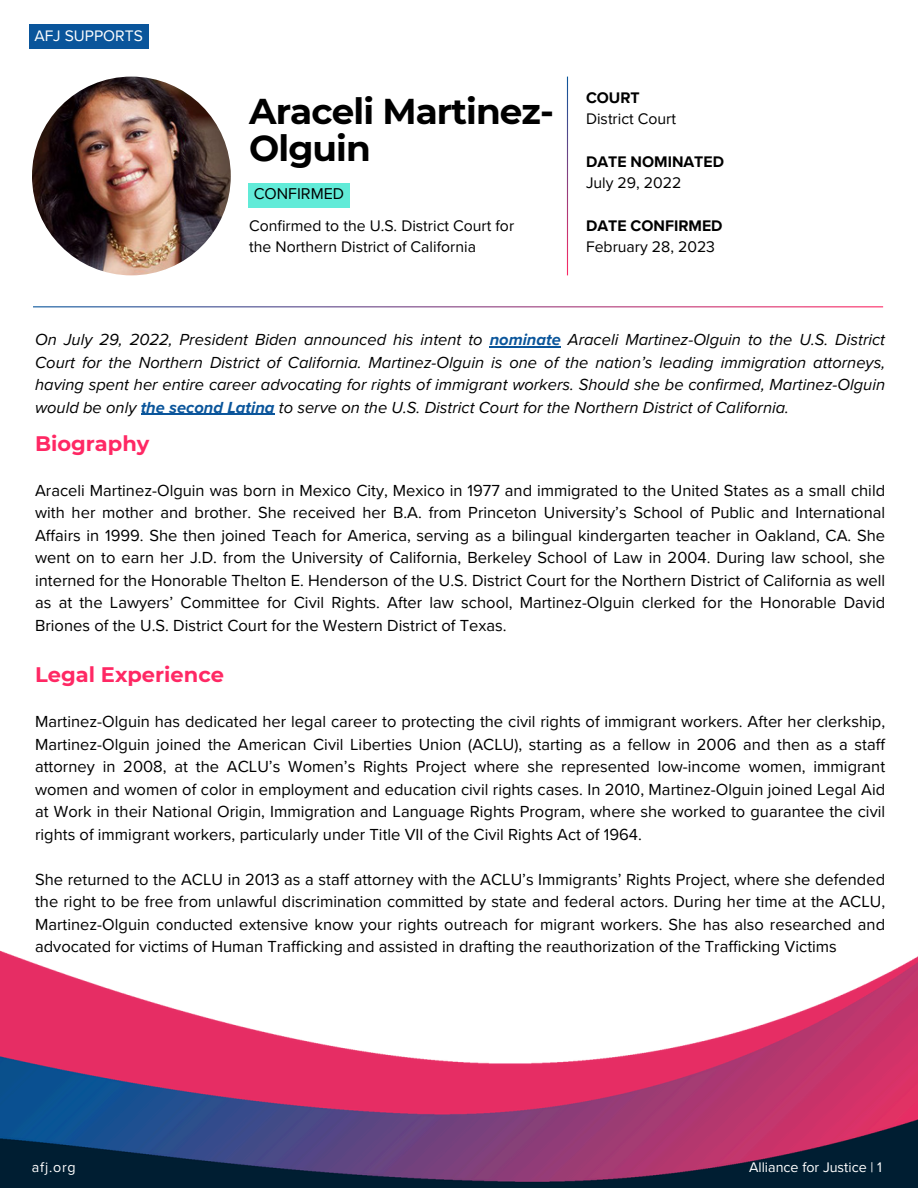
<style>
.page{position:relative;width:918px;height:1188px;background:#fff}
.page>*{position:absolute;margin:0;border:0;box-sizing:border-box;transform-origin:0 0}
.t1{font:700 35.85px/37.2px "Montserrat";letter-spacing:-.025em;color:#000}
.t2{font:700 21px "Montserrat";color:#ff2864}
.t3{font:16.5px/22.5px "Proxima Nova";color:#000;text-align:justify}
.t4{font:italic 16.5px/22.5px "Proxima Nova";color:#000;text-align:justify}
.t5{font:16.05px "Proxima Nova";color:#000}
.t6{font:15.75px/21.3px "Proxima Nova";color:#000}
.t7{font:700 15.75px/21.3px "Proxima Nova";color:#000}
.t8{font:15.6px "Proxima Nova";color:#fff}
.t9{font:14.25px "Proxima Nova";color:#fff}
.s1{font-weight:700}
.s2{font-weight:400}
.s3{font-weight:700;color:#0a559b}
</style>
<div class="page">
<img style="left:32px;top:77px;width:199px;height:198px;border-radius:50%">
<div style="left:248px;top:183px;width:102px;height:25px;background:#61ebd8"></div>
<div style="left:29px;top:24px;width:119px;height:25px;background:#0a559b"></div>
<hr style="left:490px;top:346px;width:71px;height:2px;background:#0a559b">
<hr style="left:141px;top:414px;width:134px;height:1px;background:#0a559b">
<img style="left:0;top:950px;width:918px;height:238px">
<h4 class="t8" style="left:34px;top:26px;width:110px">AFJ SUPPORTS</h4>
<p class="t1" style="left:249px;top:92px;width:306px">Araceli Martinez-<br>Olguin</p>
<h1 class="t5" style="left:254px;top:184px;width:92px">CONFIRMED</h1>
<h3 class="t6" style="left:249px;top:215px;width:267px">Confirmed to the U.S. District Court for the Northern District of California</h3>
<h4 class="t6" style="left:586px;top:87px;width:92px"><span class="s1">COURT<br></span>District Court</h4>
<h4 class="t7" style="left:586px;top:151px;width:140px">DATE NOMINATED<br><span class="s2">July 29, 2022</span></h4>
<h4 class="t6" style="left:586px;top:215px;width:138px"><span class="s1">DATE CONFIRMED<br></span>February 28, 2023</h4>
<h4 class="t4" style="left:35px;top:329px;width:852px">On July 29, 2022, President Biden announced his intent to <span class="s3">nominate</span> Araceli Martinez-Olguin to the U.S. District Court for the Northern District of California. Martinez-Olguin is one of the nation’s leading immigration attorneys, having spent her entire career advocating for rights of immigrant workers. Should she be confirmed, Martinez-Olguin would be only <span class="s3">the second Latina</span> to serve on the U.S. District Court for the Northern District of California.</h4>
<h2 class="t2" style="left:35px;top:430px;width:116px">Biography</h2>
<h4 class="t3" style="left:35px;top:479px;width:852px">Araceli Martinez-Olguin was born in Mexico City, Mexico in 1977 and immigrated to the United States as a small child with her mother and brother. She received her B.A. from Princeton University’s School of Public and International Affairs in 1999. She then joined Teach for America, serving as a bilingual kindergarten teacher in Oakland, CA. She went on to earn her J.D. from the University of California, Berkeley School of Law in 2004. During law school, she interned for the Honorable Thelton E. Henderson of the U.S. District Court for the Northern District of California as well as at the Lawyers’ Committee for Civil Rights. After law school, Martinez-Olguin clerked for the Honorable David Briones of the U.S. District Court for the Western District of Texas.</h4>
<h2 class="t2" style="left:35px;top:662px;width:190px">Legal Experience</h2>
<h4 class="t3" style="left:35px;top:711px;width:852px">Martinez-Olguin has dedicated her legal career to protecting the civil rights of immigrant workers. After her clerkship, Martinez-Olguin joined the American Civil Liberties Union (ACLU), starting as a fellow in 2006 and then as a staff attorney in 2008, at the ACLU’s Women’s Rights Project where she represented low-income women, immigrant women and women of color in employment and education civil rights cases. In 2010, Martinez-Olguin joined Legal Aid at Work in their National Origin, Immigration and Language Rights Program, where she worked to guarantee the civil rights of immigrant workers, particularly under Title VII of the Civil Rights Act of 1964.</h4>
<h4 class="t3" style="left:35px;top:869px;width:852px">She returned to the ACLU in 2013 as a staff attorney with the ACLU’s Immigrants’ Rights Project, where she defended the right to be free from unlawful discrimination committed by state and federal actors. During her time at the ACLU, Martinez-Olguin conducted extensive know your rights outreach for migrant workers. She has also researched and advocated for victims of Human Trafficking and assisted in drafting the reauthorization of the Trafficking Victims</h4>
<p class="t9" style="left:32px;top:1159px;width:45px">afj.org</p>
<p class="t9" style="left:749px;top:1159px;width:134px">Alliance for Justice | 1</p>
</div>
